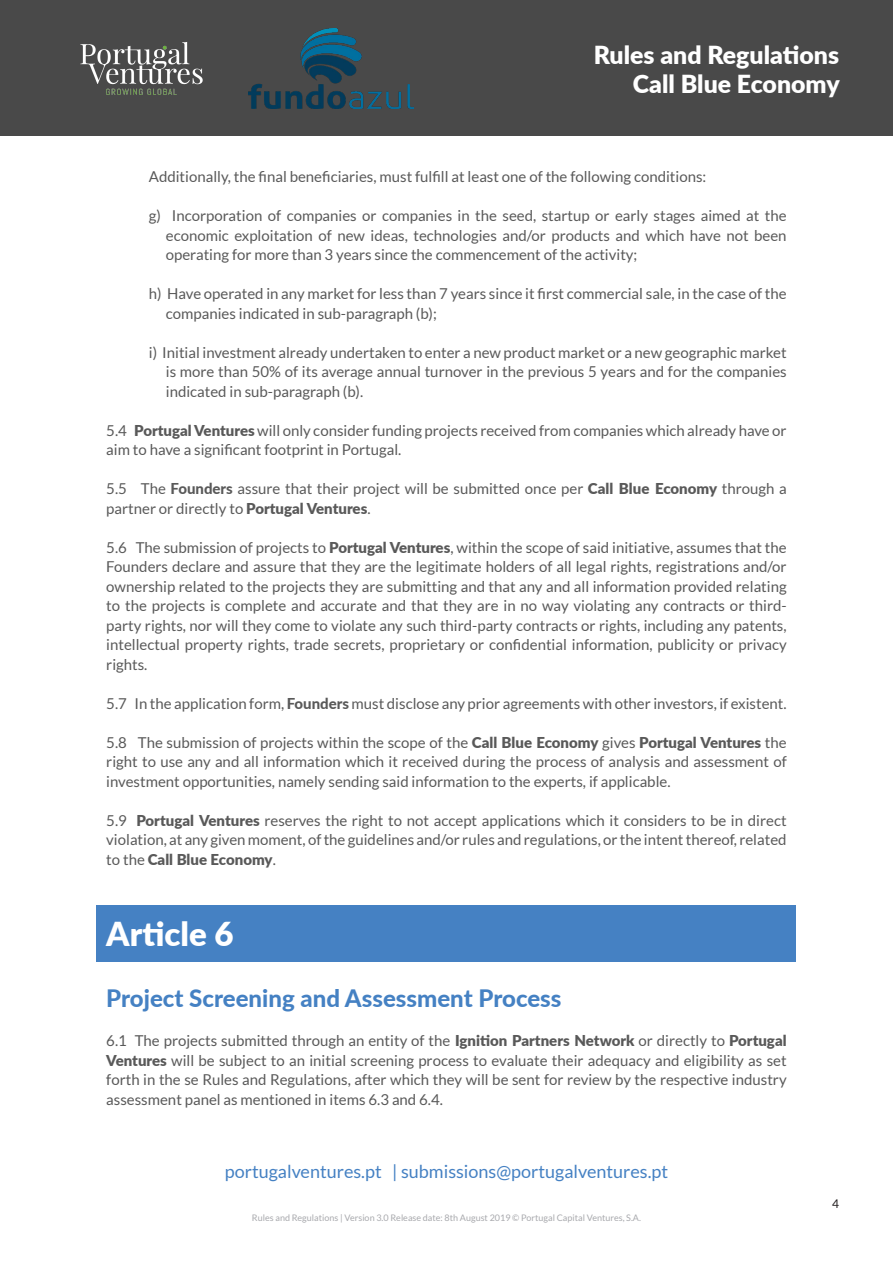
<style>
.page{position:relative;width:893px;height:1263px;background:#fff}
.page>*{position:absolute;margin:0;border:0;box-sizing:border-box;transform-origin:0 0}
.titulos_PV{font:900 33px "Lato";color:#fff}
.t1{font:900 24.9px/29.8px "Lato";color:#fff;text-align:right}
.subtitulos_PV{font:800 24px "Lato";color:#4581c3}
.t2{font:18px "Lato";color:#4581c3}
.texto_PV{font:15px/19.5px "Lato";color:#595959;text-align:justify}
.bullets2{font:15px/19.5px "Lato";color:#595959;text-align:justify}
.t3{font:12px "Lato";color:#231f20}
.t4{font:9px "Lato";color:#a8a9ad}
.s1{font-weight:900}
.s2{font-weight:800}
</style>
<div class="page">
<div style="left:1px;top:1px;width:892px;height:135px;background:#494949"></div>
<img style="left:80px;top:42px;width:123px;height:53px">
<img style="left:249px;top:28px;width:164px;height:81px">
<div style="left:97px;top:906px;width:699px;height:56px;background:#4581c3"></div>
<h2 class="t1" style="left:594px;top:38px;width:247px">Rules and Regulations<br>Call Blue Economy</h2>
<p class="bullets2" style="left:149px;top:167px;width:559px">Additionally, the final beneficiaries, must fulfill at least one of the following conditions:</p>
<p class="bullets2" style="left:166px;top:206px;width:622px;text-indent:-17px">g) Incorporation of companies or companies in the seed, startup or early stages aimed at the economic exploitation of new ideas, technologies and/or products and which have not been operating for more than 3 years since the commencement of the activity;</p>
<p class="bullets2" style="left:166px;top:284px;width:622px;text-indent:-17px">h) Have operated in any market for less than 7 years since it first commercial sale, in the case of the companies indicated in sub-paragraph (b);</p>
<p class="bullets2" style="left:166px;top:342px;width:622px;text-indent:-17px">i) Initial investment already undertaken to enter a new product market or a new geographic market is more than 50% of its average annual turnover in the previous 5 years and for the companies indicated in sub-paragraph (b).</p>
<p class="texto_PV" style="left:106px;top:420px;width:682px">5.4 <span class="s1">Portugal Ventures</span> will only consider funding projects received from companies which already have or aim to have a significant footprint in Portugal.</p>
<p class="texto_PV" style="left:106px;top:479px;width:682px">5.5 The <span class="s2">Founders</span> assure that their project will be submitted once per <span class="s1">Call Blue Economy</span> through a partner or directly to <span class="s1">Portugal Ventures</span>.</p>
<p class="texto_PV" style="left:106px;top:537px;width:682px">5.6 The submission of projects to <span class="s1">Portugal Ventures</span>, within the scope of said initiative, assumes that the Founders declare and assure that they are the legitimate holders of all legal rights, registrations and/or ownership related to the projects they are submitting and that any and all information provided relating to the projects is complete and accurate and that they are in no way violating any contracts or third&shy;party rights, nor will they come to violate any such third-party contracts or rights, including any patents, intellectual property rights, trade secrets, proprietary or confidential information, publicity or privacy rights.</p>
<p class="texto_PV" style="left:106px;top:693px;width:682px">5.7 In the application form, <span class="s2">Founders</span> must disclose any prior agreements with other investors, if existent.</p>
<p class="texto_PV" style="left:106px;top:732px;width:682px">5.8 The submission of projects within the scope of the <span class="s1">Call Blue Economy</span> gives <span class="s1">Portugal Ventures</span> the right to use any and all information which it received during the process of analysis and assessment of investment opportunities, namely sending said information to the experts, if applicable.</p>
<p class="texto_PV" style="left:106px;top:810px;width:682px">5.9 <span class="s1">Portugal Ventures</span> reserves the right to not accept applications which it considers to be in direct violation, at any given moment, of the guidelines and/or rules and regulations, or the intent thereof, related to the <span class="s1">Call Blue Economy</span>.</p>
<p class="titulos_PV" style="left:106px;top:909px;width:129px">Article 6</p>
<p class="subtitulos_PV" style="left:106px;top:981px;width:457px">Project Screening and Assessment Process</p>
<p class="texto_PV" style="left:106px;top:1031px;width:682px">6.1 The projects submitted through an entity of the <span class="s1">Ignition Partners Network</span> or directly to <span class="s1">Portugal Ventures</span> will be subject to an initial screening process to evaluate their adequacy and eligibility as set forth in the se Rules and Regulations, after which they will be sent for review by the respective industry assessment panel as mentioned in items 6.3 and 6.4.</p>
<p class="t2" style="left:225px;top:1161px;width:445px">portugalventures.pt | submissions@portugalventures.pt</p>
<p class="t4" style="left:252px;top:1212px;width:391px">Rules and Regulations | Version 3.0 Release date: 8th August 2019 © Portugal Capital Ventures, S.A.</p>
<p class="t3" style="left:832px;top:1197px;width:8px">4</p>
</div>
